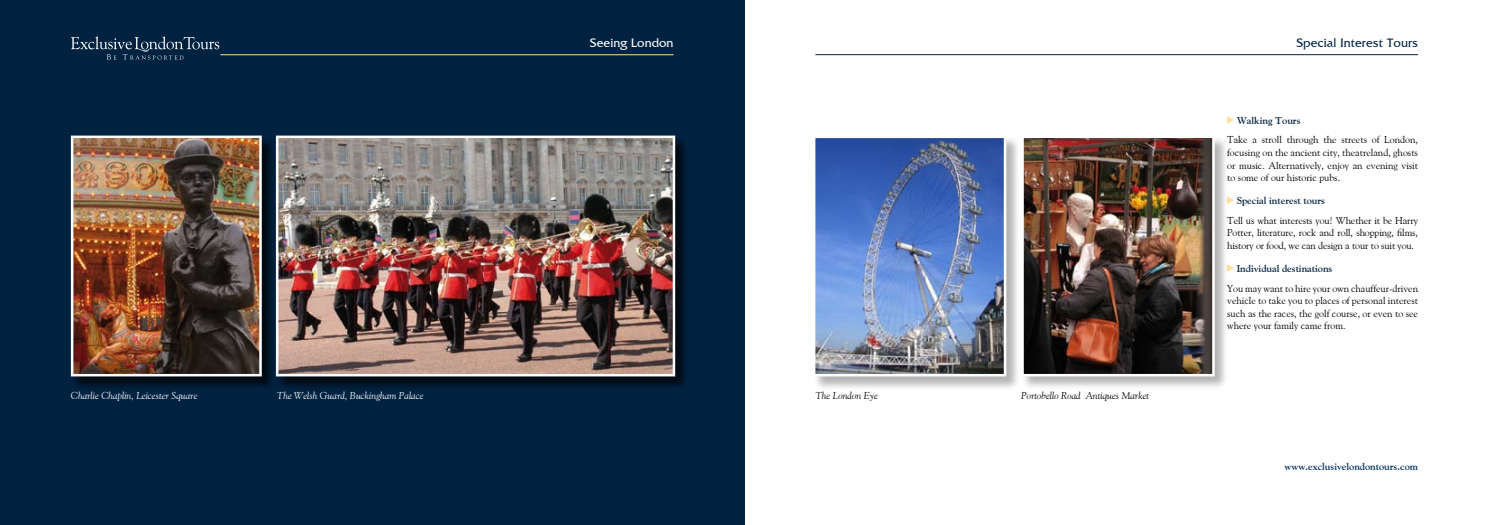
<style>
.page{position:relative;width:1489px;height:525px;background:#fff}
.page>*{position:absolute;margin:0;border:0;box-sizing:border-box;transform-origin:0 0}
.t1{font:12.5px "Friz Quadrata IT Cby BT";color:#002241}
.t2{font:12.5px "Friz Quadrata IT Cby BT";color:#fff}
.t3{font:10px/12.5px "Goudy Old Style BT";color:#000;text-align:justify}
.t4{font:italic 10px "Goudy Old Style BT";color:#fff}
.t5{font:700 10px "Goudy Old Style BT";color:#002241}
.t6{font:italic 10px "Goudy Old Style BT";color:#000}
.t7{font:700 10px "Goudy Old Style BT";color:#002c5a}
</style>
<div class="page">
<div style="left:0;top:0;width:744px;height:524px;background:#002241"></div>
<hr style="left:220px;top:54px;width:453px;height:1px;background:#ffdf99">
<svg style="left:71px;top:36px;width:148px;height:24px"></svg>
<hr style="left:815px;top:54px;width:602px;height:1px;background:#002241">
<svg style="left:1227px;top:116px;width:6px;height:8px"></svg>
<svg style="left:1229px;top:197px;width:4px;height:6px"></svg>
<svg style="left:1229px;top:265px;width:4px;height:6px"></svg>
<div style="left:275px;top:135px;width:414px;height:256px;background:#000;opacity:.75"></div>
<img style="left:279px;top:138px;width:393px;height:235px">
<div style="left:276px;top:135px;width:399px;height:241px;border:2px solid #fff"></div>
<div style="left:70px;top:135px;width:207px;height:256px;background:#000;opacity:.75"></div>
<img style="left:74px;top:138px;width:185px;height:235px">
<div style="left:71px;top:135px;width:191px;height:241px;border:2px solid #fff"></div>
<div style="left:812px;top:135px;width:209px;height:256px;background:#000;opacity:.3"></div>
<img style="left:815px;top:138px;width:188px;height:235px">
<div style="left:812px;top:135px;width:194px;height:241px;border:2px solid #fff"></div>
<div style="left:1020px;top:135px;width:209px;height:256px;background:#000;opacity:.3"></div>
<img style="left:1024px;top:138px;width:187px;height:235px">
<div style="left:1021px;top:135px;width:193px;height:241px;border:2px solid #fff"></div>
<p class="t2" style="left:590px;top:35px;width:85px">Seeing London</p>
<p class="t1" style="left:1296px;top:35px;width:123px">Special Interest Tours</p>
<p class="t4" style="left:71px;top:389px;width:128px">Charlie Chaplin, Leicester Square</p>
<p class="t4" style="left:277px;top:389px;width:148px">The Welsh Guard, Buckingham Palace</p>
<p class="t6" style="left:815px;top:389px;width:64px">The London Eye</p>
<p class="t6" style="left:1021px;top:389px;width:130px">Portobello Road Antiques Market</p>
<p class="t5" style="left:1236px;top:114px;width:65px">Walking Tours</p>
<p class="t3" style="left:1227px;top:133px;width:192px">Take a stroll through the streets of London, focusing on the ancient city, theatreland, ghosts or music. Alternatively, enjoy an evening visit to some of our historic pubs.</p>
<p class="t5" style="left:1236px;top:194px;width:90px">Special interest tours</p>
<p class="t3" style="left:1227px;top:214px;width:192px">Tell us what interests you! Whether it be Harry Potter, literature, rock and roll, shopping, films, history or food, we can design a tour to suit you.</p>
<p class="t5" style="left:1236px;top:262px;width:97px">Individual destinations</p>
<p class="t3" style="left:1227px;top:281px;width:192px">You may want to hire your own chauffeur-driven vehicle to take you to places of personal interest such as the races, the golf course, or even to see where your family came from.</p>
<p class="t7" style="left:1284px;top:460px;width:135px">www.exclusivelondontours.com</p>
</div>
